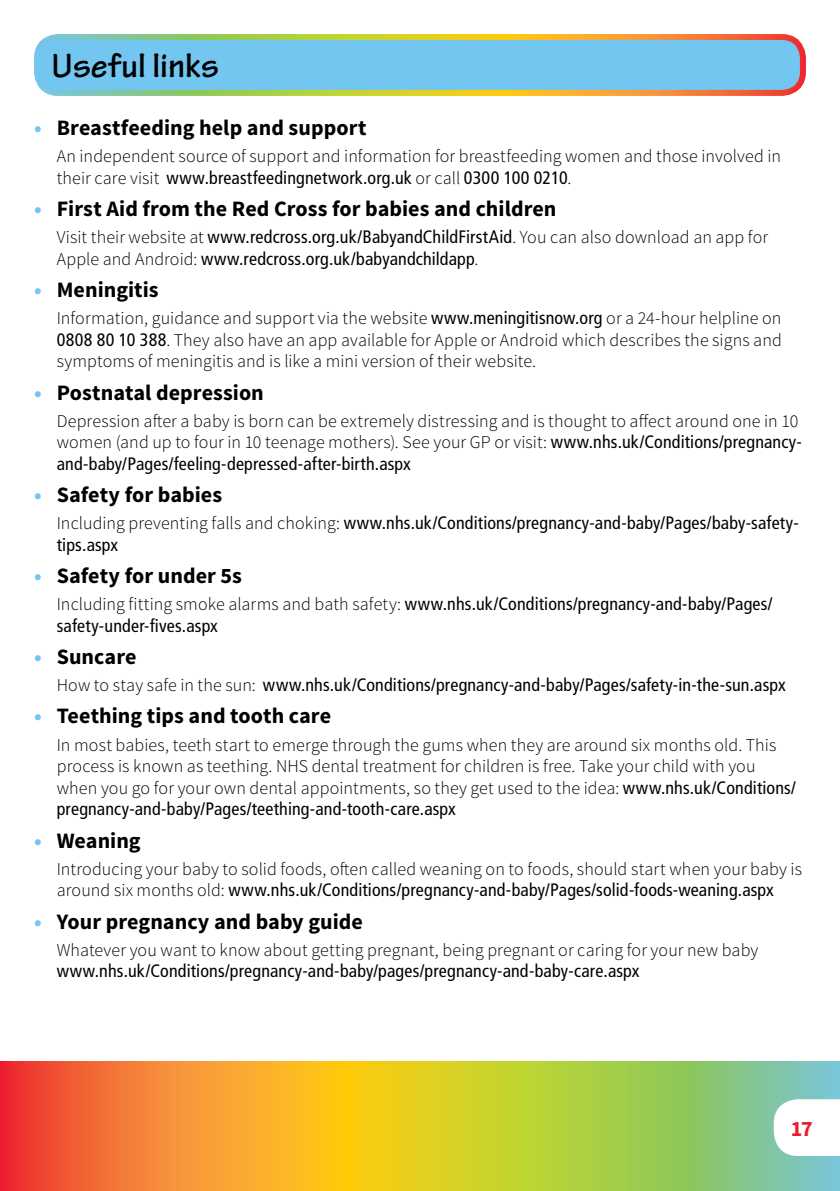
<style>
.page{position:relative;width:840px;height:1191px;background:#fff}
.page>*{position:absolute;margin:0;border:0;box-sizing:border-box;transform-origin:0 0}
.t1{font:700 36px "Tekton Pro";color:#000}
.t2{font:700 22px "Source Sans Pro";color:#000}
.t3{font:700 22px "Source Sans Pro";color:#ed1b2f}
.t4{font:300 18px/21.6px "Source Sans Pro";letter-spacing:.005em;color:#000}
.t5{font:condensed 18px/21.6px "Frutiger";letter-spacing:.01em;color:#000}
.s1{color:#72c6ef}
.s2{font-family:"Source Sans Pro";font-weight:300;font-stretch:normal}
.s3{font-family:"Frutiger";font-weight:400;font-stretch:condensed}
</style>
<div class="page">
<svg style="left:0;top:1061px;width:839px;height:130px;background:#cfaf3f"></svg>
<svg style="left:773px;top:1099px;width:66px;height:57px"></svg>
<div style="left:37px;top:37px;width:765px;height:56px;background:#72c6ef;border-radius:21px"></div>
<div style="left:34px;top:34px;width:771px;height:62px;border:6px solid #fff;border-radius:21px"></div>
<h1 class="t1" style="left:51px;top:45px;width:169px">Useful links</h1>
<p class="t2" style="left:34px;top:114px;width:334px"><span class="s1">•</span> Breastfeeding help and support</p>
<p class="t4" style="left:57px;top:146px;width:725px">An independent source of support and information for breastfeeding women and those involved in</p>
<p class="t5" style="left:57px;top:167px;width:516px"><span class="s2">their care visit</span> www.breastfeedingnetwork.org.uk <span class="s2">or call</span> 0300 100 0210<span class="s2">.</span></p>
<p class="t2" style="left:34px;top:194px;width:523px"><span class="s1">•</span> First Aid from the Red Cross for babies and children</p>
<p class="t4" style="left:57px;top:226px;width:712px">Visit their website at <span class="s3">www.redcross.org.uk/BabyandChildFirstAid</span>. You can also download an app for</p>
<p class="t5" style="left:57px;top:248px;width:423px"><span class="s2">Apple and Android:</span> www.redcross.org.uk/babyandchildapp<span class="s2">.</span></p>
<p class="t2" style="left:34px;top:275px;width:126px"><span class="s1">•</span> Meningitis</p>
<p class="t4" style="left:57px;top:307px;width:726px;text-align:justify">Information, guidance and support via the website <span class="s3">www.meningitisnow.org</span> or a 24-hour helpline on <span class="s3">0808 80 10 388</span>. They also have an app available for Apple or Android which describes the signs and symptoms of meningitis and is like a mini version of their website.</p>
<p class="t2" style="left:34px;top:378px;width:231px"><span class="s1">•</span> Postnatal depression</p>
<p class="t4" style="left:57px;top:410px;width:746px">Depression after a baby is born can be extremely distressing and is thought to affect around one in 10 women (and up to four in 10 teenage mothers). See your GP or visit: <span class="s3">www.nhs.uk/Conditions/pregnancy-</span></p>
<p class="t5" style="left:57px;top:453px;width:355px">and-baby/Pages/feeling-depressed-after-birth.aspx</p>
<p class="t2" style="left:34px;top:480px;width:189px"><span class="s1">•</span> Safety for babies</p>
<p class="t5" style="left:57px;top:512px;width:743px"><span class="s2">Including preventing falls and choking:</span> www.nhs.uk/Conditions/pregnancy-and-baby/Pages/baby-safety&shy;tips.aspx</p>
<p class="t2" style="left:34px;top:561px;width:209px"><span class="s1">•</span> Safety for under 5s</p>
<p class="t5" style="left:57px;top:593px;width:717px"><span class="s2">Including fitting smoke alarms and bath safety:</span> www.nhs.uk/Conditions/pregnancy-and-baby/Pages/ safety-under-fives.aspx</p>
<p class="t2" style="left:34px;top:642px;width:104px"><span class="s1">•</span> Suncare</p>
<p class="t5" style="left:57px;top:674px;width:730px"><span class="s2">How to stay safe in the sun:</span> www.nhs.uk/Conditions/pregnancy-and-baby/Pages/safety-in-the-sun.aspx</p>
<p class="t2" style="left:34px;top:702px;width:298px"><span class="s1">•</span> Teething tips and tooth care</p>
<p class="t4" style="left:57px;top:734px;width:740px">In most babies, teeth start to emerge through the gums when they are around six months old. This process is known as teething. NHS dental treatment for children is free. Take your child with you when you go for your own dental appointments, so they get used to the idea: <span class="s3">www.nhs.uk/Conditions/</span></p>
<p class="t5" style="left:57px;top:798px;width:400px">pregnancy-and-baby/Pages/teething-and-tooth-care.aspx</p>
<p class="t2" style="left:34px;top:826px;width:108px"><span class="s1">•</span> Weaning</p>
<p class="t4" style="left:57px;top:858px;width:746px">Introducing your baby to solid foods, often called weaning on to foods, should start when your baby is</p>
<p class="t5" style="left:57px;top:879px;width:718px"><span class="s2">around six months old:</span> www.nhs.uk/Conditions/pregnancy-and-baby/Pages/solid-foods-weaning.aspx</p>
<p class="t2" style="left:34px;top:907px;width:330px"><span class="s1">•</span> Your pregnancy and baby guide</p>
<p class="t4" style="left:57px;top:939px;width:702px">Whatever you want to know about getting pregnant, being pregnant or caring for your new baby</p>
<p class="t5" style="left:57px;top:960px;width:584px">www.nhs.uk/Conditions/pregnancy-and-baby/pages/pregnancy-and-baby-care.aspx</p>
<p class="t3" style="left:790px;top:1114px;width:24px">17</p>
</div>
